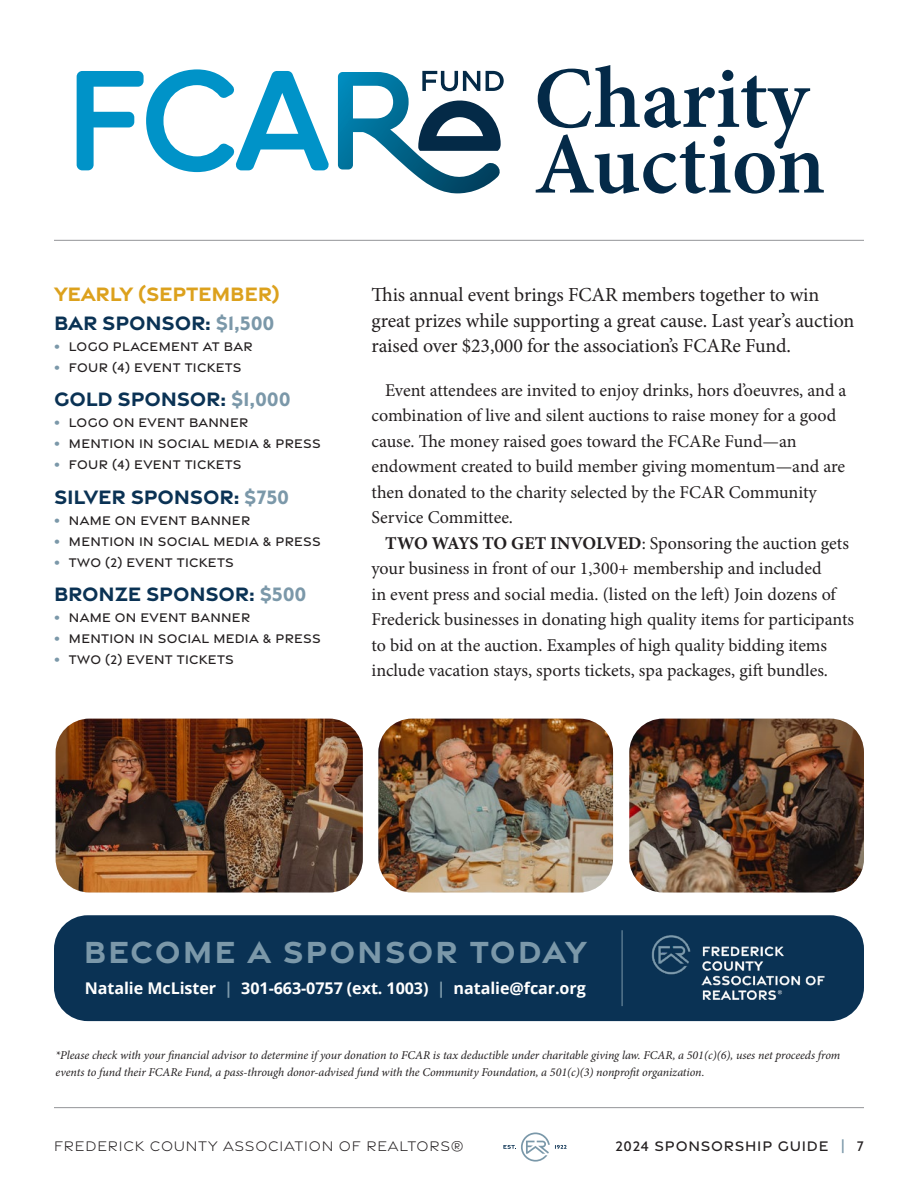
<style>
.page{position:relative;width:918px;height:1188px;background:#fff}
.page>*{position:absolute;margin:0;border:0;box-sizing:border-box;transform-origin:0 0}
.t1{font:600 87.6px/65.7px "Minion Pro";color:#042a48}
.t2{font:700 33px "Gravesend Sans";letter-spacing:.055em;color:#7b98a9}
.t3{font:700 21px "Gravesend Sans";letter-spacing:-.01em;color:#0a3254}
.t4{font:700 21px/28.5px "Gravesend Sans";letter-spacing:-.01em;color:#dca11d}
.t5{font:19.8px/25.5px "Minion Pro";letter-spacing:-.005em;color:#231f20}
.t6{font:18px/25.5px "Minion Pro";color:#231f20}
.t7{font:700 16.2px "Open Sans";letter-spacing:-.005em;color:#fff}
.t8{font:300 15px "Gravesend Sans";letter-spacing:.05em;color:#231f20}
.t9{font:500 15px "Gravesend Sans";letter-spacing:.05em;color:#231f20}
.t10{font:500 13.5px "Gravesend Sans";letter-spacing:.02em;color:#231f20}
.t11{font:italic 12px/16.5px "Minion Pro";letter-spacing:-.005em;color:#231f20}
.s1{color:#0a3254}
.s2{color:#7b98a9}
.s3{font-weight:700}
</style>
<div class="page">
<hr style="left:54px;top:1107px;width:810px;height:1px;background:#939598">
<svg style="left:503px;top:1132px;width:64px;height:30px"></svg>
<hr style="left:54px;top:240px;width:810px;height:1px;background:#939598">
<div style="left:54px;top:915px;width:810px;height:106px;background:#0a3254;border-radius:34px"></div>
<img style="left:651px;top:935px;width:174px;height:65px">
<hr style="left:622px;top:930px;width:1px;height:76px;background:#7b98a9">
<svg style="left:77px;top:69px;width:252px;height:103px"></svg>
<svg style="left:338px;top:71px;width:166px;height:122px"></svg>
<img style="left:378px;top:719px;width:235px;height:173px">
<img style="left:56px;top:719px;width:307px;height:173px">
<img style="left:629px;top:719px;width:235px;height:173px">
<p class="t4" style="left:54px;top:279px;width:228px">YEARLY (SEPTEMBER)<br><span class="s1">BAR SPONSOR:</span> <span class="s2">$1,500</span></p>
<p class="t10" style="left:54px;top:338px;width:200px"><span class="s2">•</span> LOGO PLACEMENT AT BAR</p>
<p class="t10" style="left:54px;top:359px;width:189px"><span class="s2">•</span> FOUR (4) EVENT TICKETS</p>
<p class="t3" style="left:54px;top:385px;width:238px">GOLD SPONSOR: <span class="s2">$1,000</span></p>
<p class="t10" style="left:54px;top:414px;width:196px"><span class="s2">•</span> LOGO ON EVENT BANNER</p>
<p class="t10" style="left:54px;top:435px;width:268px"><span class="s2">•</span> MENTION IN SOCIAL MEDIA &amp; PRESS</p>
<p class="t10" style="left:54px;top:456px;width:189px"><span class="s2">•</span> FOUR (4) EVENT TICKETS</p>
<p class="t3" style="left:54px;top:483px;width:237px">SILVER SPONSOR: <span class="s2">$750</span></p>
<p class="t10" style="left:54px;top:512px;width:198px"><span class="s2">•</span> NAME ON EVENT BANNER</p>
<p class="t10" style="left:54px;top:533px;width:268px"><span class="s2">•</span> MENTION IN SOCIAL MEDIA &amp; PRESS</p>
<p class="t10" style="left:54px;top:554px;width:181px"><span class="s2">•</span> TWO (2) EVENT TICKETS</p>
<p class="t3" style="left:54px;top:580px;width:254px">BRONZE SPONSOR: <span class="s2">$500</span></p>
<p class="t10" style="left:54px;top:609px;width:198px"><span class="s2">•</span> NAME ON EVENT BANNER</p>
<p class="t10" style="left:54px;top:630px;width:268px"><span class="s2">•</span> MENTION IN SOCIAL MEDIA &amp; PRESS</p>
<p class="t10" style="left:54px;top:651px;width:181px"><span class="s2">•</span> TWO (2) EVENT TICKETS</p>
<h1 class="t1" style="left:534px;top:66px;width:293px">Charity<br>Auction</h1>
<p class="t5" style="left:372px;top:282px;width:484px">This annual event brings FCAR members together to win great prizes while supporting a great cause. Last year’s auction raised over $23,000 for the association’s FCARe Fund.</p>
<p class="t6" style="left:372px;top:377px;width:476px;text-indent:14px">Event attendees are invited to enjoy drinks, hors d’oeuvres, and a combination of live and silent auctions to raise money for a good cause. The money raised goes toward the FCARe Fund—an endowment created to build member giving momentum—and are then donated to the charity selected by the FCAR Community Service Committee.</p>
<p class="t6" style="left:372px;top:530px;width:484px;text-indent:14px"><span class="s3">TWO WAYS TO GET INVOLVED</span>: Sponsoring the auction gets your business in front of our 1,300+ membership and included<br>in event press and social media. (listed on the left) Join dozens of Frederick businesses in donating high quality items for participants to bid on at the auction. Examples of high quality bidding items include vacation stays, sports tickets, spa packages, gift bundles.</p>
<h2 class="t2" style="left:84px;top:930px;width:505px">BECOME A SPONSOR TODAY</h2>
<p class="t7" style="left:85px;top:977px;width:503px">Natalie McLister <span class="s2">|</span> 301-663-0757 (ext. 1003) <span class="s2">|</span> natalie@fcar.org</p>
<p class="t11" style="left:56px;top:1047px;width:786px">*Please check with your financial advisor to determine if your donation to FCAR is tax deductible under charitable giving law. FCAR, a 501(c)(6), uses net proceeds from events to fund their FCARe Fund, a pass-through donor-advised fund with the Community Foundation, a 501(c)(3) nonprofit organization.</p>
<p class="t8" style="left:54px;top:1138px;width:411px">FREDERICK COUNTY ASSOCIATION OF REALTORS®</p>
<p class="t9" style="left:615px;top:1137px;width:250px">2024 SPONSORSHIP GUIDE <span class="s2">|</span> 7</p>
</div>
